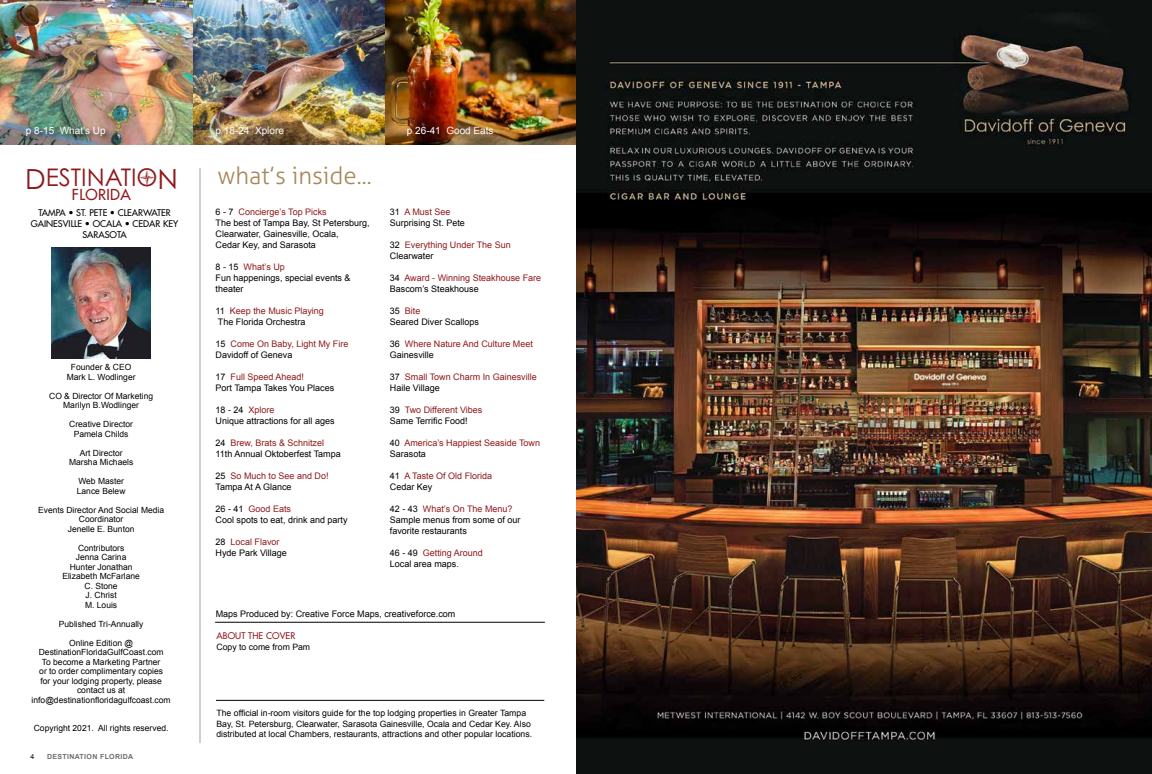
<style>
.page{position:relative;width:1152px;height:774px;background:#fff}
.page>*{position:absolute;margin:0;border:0;box-sizing:border-box;transform-origin:0 0}
.t1{font:24.3px "Century Gothic Std";color:#90191c}
.t2{font:300 24px "Aller";color:#a7875b}
.t3{font:500 14.8px "Futura Std";letter-spacing:.025em;color:#90191c}
.t4{font:10px "Arial";color:#fff}
.t5{font:9px/11px "Arial";color:#000}
.t6{font:9px/11px "Arial";color:#90191c}
.t7{font:500 9px/11px "Futura Std";color:#000;text-align:center}
.t8{font:500 9px "Futura Std";letter-spacing:.01em;color:#90191c}
.t9{font:8.7px/11px "Arial";color:#000}
.t10{font:8.5px/9.5px "Arial";color:#000;text-align:center}
.t11{font:700 7px "Arial";letter-spacing:.05em;color:#6d6e71}
.t12{font:7px "Arial";color:#000}
.s1{font-size:27.7px}
.s2{color:#90191c}
.s3{color:#000}
</style>
<div class="page">
<img style="left:192px;top:0;width:193px;height:144px">
<img style="left:0;top:0;width:192px;height:144px">
<img style="left:385px;top:0;width:191px;height:144px">
<hr style="left:200px;top:168px;width:1px;height:575px;background:#9e9e9e">
<hr style="left:215px;top:622px;width:330px;height:1px;background:#000">
<hr style="left:216px;top:700px;width:328px;height:1px;background:#000">
<img style="left:24px;top:125px;width:89px;height:19px">
<img style="left:52px;top:247px;width:99px;height:112px">
<img style="left:576px;top:0;width:576px;height:774px">
<p class="t4" style="left:26px;top:124px;width:81px">p 8-15 What’s Up</p>
<p class="t4" style="left:216px;top:124px;width:70px">p 18-24 Xplore</p>
<p class="t4" style="left:407px;top:124px;width:88px">p 26-41 Good Eats</p>
<h1 class="t1" style="left:25px;top:163px;width:155px"><span class="s1">D</span>ESTINATIO●<span class="s1">N</span></h1>
<h3 class="t3" style="left:72px;top:186px;width:60px">FLORIDA</h3>
<p class="t7" style="left:31px;top:207px;width:149px">TAMPA • ST. PETE • CLEARWATER<br>GAINESVILLE • OCALA • CEDAR KEY<br>SARASOTA</p>
<h2 class="t2" style="left:217px;top:162px;width:156px">what’s inside...</h2>
<p class="t5" style="left:390px;top:206px;width:77px">31 <span class="s2">A Must See<br></span>Surprising St. Pete</p>
<p class="t6" style="left:390px;top:239px;width:122px"><span class="s3">32</span> Everything Under The Sun<br><span class="s3">Clearwater</span></p>
<p class="t6" style="left:390px;top:272px;width:153px"><span class="s3">34</span> Award - Winning Steakhouse Fare<br><span class="s3">Bascom’s Steakhouse</span></p>
<p class="t5" style="left:390px;top:305px;width:91px">35 <span class="s2">Bite<br></span>Seared Diver Scallops</p>
<p class="t6" style="left:390px;top:338px;width:145px"><span class="s3">36</span> Where Nature And Culture Meet<br><span class="s3">Gainesville</span></p>
<p class="t6" style="left:390px;top:371px;width:148px"><span class="s3">37</span> Small Town Charm In Gainesville<br><span class="s3">Haile Village</span></p>
<p class="t5" style="left:390px;top:404px;width:94px">39 <span class="s2">Two Different Vibes<br></span>Same Terrific Food!</p>
<p class="t6" style="left:390px;top:437px;width:152px"><span class="s3">40</span> America’s Happiest Seaside Town<br><span class="s3">Sarasota</span></p>
<p class="t6" style="left:390px;top:470px;width:104px"><span class="s3">41</span> A Taste Of Old Florida<br><span class="s3">Cedar Key</span></p>
<p class="t5" style="left:390px;top:503px;width:132px">42 - 43 <span class="s2">What’s On The Menu?<br></span>Sample menus from some of our favorite restaurants</p>
<p class="t5" style="left:390px;top:547px;width:95px">46 - 49 <span class="s2">Getting Around<br></span>Local area maps.</p>
<p class="t5" style="left:216px;top:206px;width:156px">6 - 7 <span class="s2">Concierge’s Top Picks<br></span>The best of Tampa Bay, St Petersburg,<br>Clearwater, Gainesville, Ocala,<br>Cedar Key, and Sarasota</p>
<p class="t5" style="left:216px;top:261px;width:137px">8 - 15 <span class="s2">What’s Up<br></span>Fun happenings, special events &amp; theater</p>
<p class="t5" style="left:216px;top:305px;width:110px">11 <span class="s2">Keep the Music Playing<br></span>The Florida Orchestra</p>
<p class="t6" style="left:216px;top:338px;width:134px"><span class="s3">15</span> Come On Baby, Light My Fire<br><span class="s3">Davidoff of Geneva</span></p>
<p class="t5" style="left:216px;top:371px;width:120px">17 <span class="s2">Full Speed Ahead!<br></span>Port Tampa Takes You Places</p>
<p class="t5" style="left:216px;top:404px;width:121px">18 - 24 <span class="s2">Xplore<br></span>Unique attractions for all ages</p>
<p class="t5" style="left:216px;top:437px;width:127px">24 <span class="s2">Brew, Brats &amp; Schnitzel<br></span>11th Annual Oktoberfest Tampa</p>
<p class="t6" style="left:216px;top:470px;width:115px"><span class="s3">25</span> So Much to See and Do!<br><span class="s3">Tampa At A Glance</span></p>
<p class="t5" style="left:216px;top:503px;width:134px">26 - 41 <span class="s2">Good Eats<br></span>Cool spots to eat, drink and party</p>
<p class="t5" style="left:216px;top:536px;width:73px">28 <span class="s2">Local Flavor<br></span>Hyde Park Village</p>
<p class="t10" style="left:67px;top:363px;width:70px">Founder &amp; CEO<br>Mark L. Wodlinger</p>
<p class="t10" style="left:49px;top:391px;width:105px">CO &amp; Director Of Marketing<br>Marilyn B.Wodlinger</p>
<p class="t10" style="left:69px;top:420px;width:65px">Creative Director<br>Pamela Childs</p>
<p class="t10" style="left:69px;top:448px;width:66px">Art Director<br>Marsha Michaels</p>
<p class="t10" style="left:77px;top:477px;width:50px;text-align:left">Web Master<br>Lance Belew</p>
<p class="t10" style="left:38px;top:505px;width:128px">Events Director And Social Media<br>Coordinator<br>Jenelle E. Bunton</p>
<p class="t10" style="left:62px;top:543px;width:79px">Contributors<br>Jenna Carina<br>Hunter Jonathan<br>Elizabeth McFarlane<br>C. Stone<br>J. Christ<br>M. Louis</p>
<p class="t10" style="left:59px;top:619px;width:86px">Published Tri-Annually</p>
<p class="t10" style="left:32px;top:638px;width:141px">Online Edition @<br>DestinationFloridaGulfCoast.com<br>To become a Marketing Partner<br>or to order complimentary copies<br>for your lodging property, please contact us at info@destinationfloridagulfcoast.com</p>
<p class="t10" style="left:34px;top:724px;width:136px">Copyright 2021. All rights reserved.</p>
<p class="t5" style="left:216px;top:608px;width:241px">Maps Produced by: Creative Force Maps, creativeforce.com</p>
<p class="t8" style="left:216px;top:630px;width:80px">ABOUT THE COVER</p>
<p class="t9" style="left:216px;top:641px;width:95px">Copy to come from Pam</p>
<p class="t9" style="left:216px;top:707px;width:317px">The official in-room visitors guide for the top lodging properties in Greater Tampa<br>Bay, St. Petersburg, Clearwater, Sarasota Gainesville, Ocala and Cedar Key. Also distributed at local Chambers, restaurants, attractions and other popular locations.</p>
<p class="t12" style="left:30px;top:752px;width:5px">4</p>
<p class="t11" style="left:47px;top:752px;width:88px">DESTINATION FLORIDA</p>
</div>
